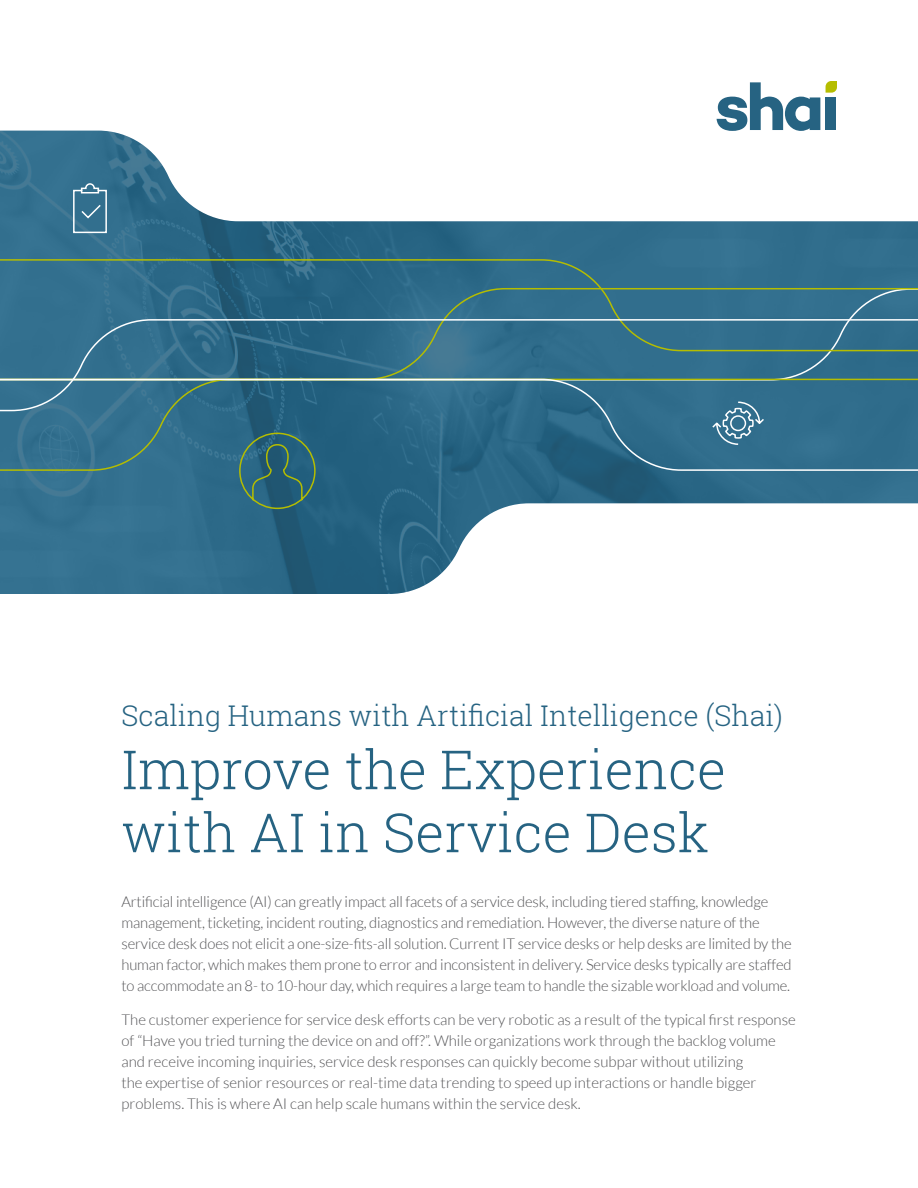
<style>
.page{position:relative;width:918px;height:1188px;background:#fff}
.page>*{position:absolute;margin:0;border:0;box-sizing:border-box;transform-origin:0 0}
.t1{font:300 54px/63px "Roboto Slab";color:#266382}
.t2{font:300 28.5px "Roboto Slab";color:#266382}
.t3{font:300 15px/21px "Lato";letter-spacing:-.01em;color:#535355}
</style>
<div class="page">
<img style="left:0;top:131px;width:918px;height:463px">
<svg style="left:717px;top:82px;width:103px;height:49px"></svg>
<div style="left:825px;top:97px;width:11px;height:33px;background:#266382"></div>
<svg style="left:826px;top:81px;width:11px;height:12px"></svg>
<svg style="left:0;top:258px;width:918px;height:29px;background:#326d85"></svg>
<svg style="left:0;top:287px;width:918px;height:31px;background:#336e87"></svg>
<svg style="left:0;top:318px;width:918px;height:60px;background:#36708c"></svg>
<svg style="left:0;top:378px;width:918px;height:94px;background:#346e89"></svg>
<svg style="left:711px;top:401px;width:55px;height:45px;background:#50839e"></svg>
<svg style="left:238px;top:432px;width:78px;height:78px;background:#326872"></svg>
<svg style="left:72px;top:182px;width:36px;height:52px;background:#5486a0"></svg>
<h2 class="t2" style="left:122px;top:696px;width:663px">Scaling Humans with Artificial Intelligence (Shai)</h2>
<h1 class="t1" style="left:121px;top:737px;width:606px">Improve the Experience with AI in Service Desk</h1>
<p class="t3" style="left:122px;top:891px;width:672px">Artificial intelligence (AI) can greatly impact all facets of a service desk, including tiered staffing, knowledge management, ticketing, incident routing, diagnostics and remediation. However, the diverse nature of the service desk does not elicit a one-size-fits-all solution. Current IT service desks or help desks are limited by the human factor, which makes them prone to error and inconsistent in delivery. Service desks typically are staffed to accommodate an 8- to 10-hour day, which requires a large team to handle the sizable workload and volume.</p>
<p class="t3" style="left:122px;top:1010px;width:676px">The customer experience for service desk efforts can be very robotic as a result of the typical first response of “Have you tried turning the device on and off?”. While organizations work through the backlog volume and receive incoming inquiries, service desk responses can quickly become subpar without utilizing<br>the expertise of senior resources or real-time data trending to speed up interactions or handle bigger problems. This is where AI can help scale humans within the service desk.</p>
</div>
